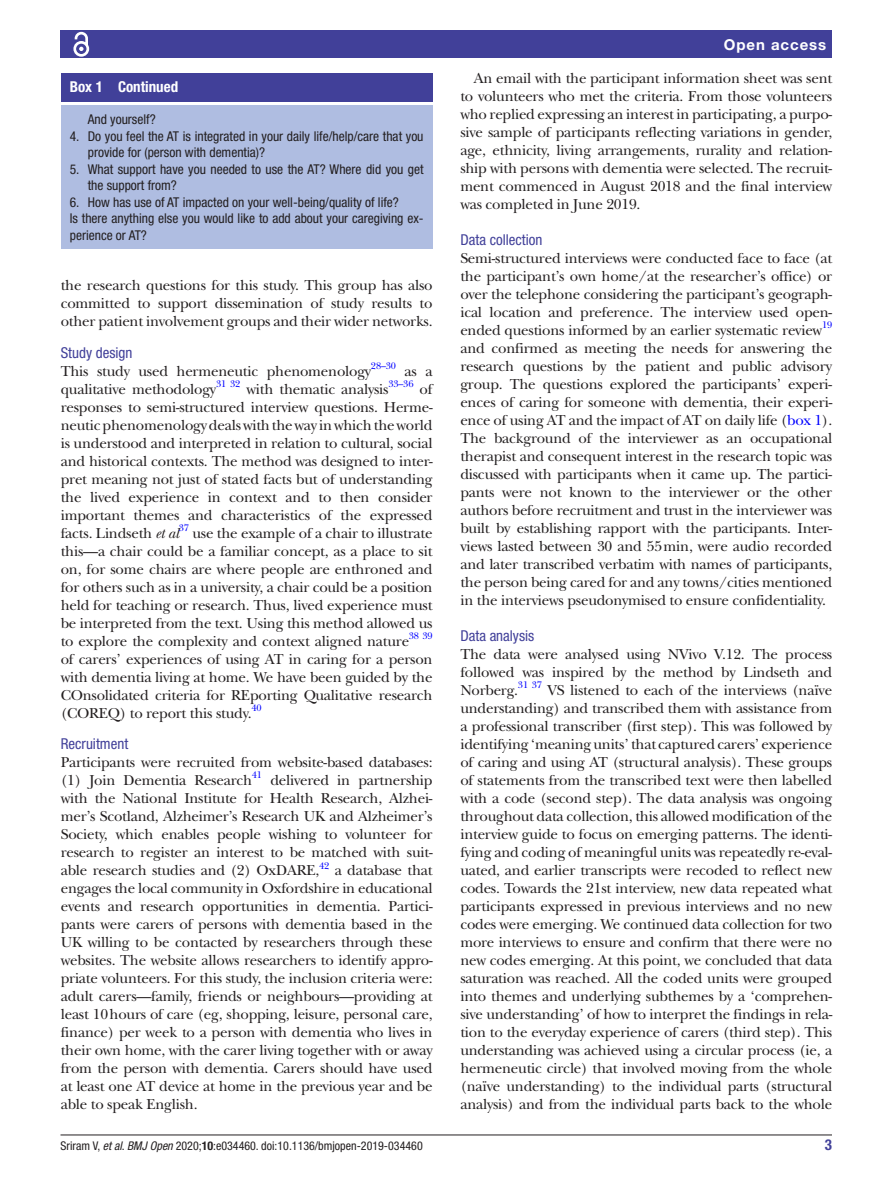
<style>
.page{position:relative;width:893px;height:1191px;background:#fff}
.page>*{position:absolute;margin:0;border:0;box-sizing:border-box;transform-origin:0 0}
.t1{font:15px/18px "New Baskerville";letter-spacing:-.015em;color:#231f20;text-align:justify}
.t2{font:condensed 15px "Helvetica Neue LT Std";color:#414099}
.t3{font:700 condensed 15px "Helvetica Neue LT Std";color:#fff}
.t4{font:700 15px "Helvetica Neue LT Std";letter-spacing:.065em;color:#fff}
.t5{font:700 condensed 15px "Helvetica Neue LT Std";color:#414099}
.t6{font:condensed 13.5px/16.5px "Helvetica Neue LT Std";color:#231f20}
.t7{font:condensed 12px "Helvetica Neue LT Std";color:#231f20}
.t8{font:9.9px "New Baskerville";letter-spacing:-.015em;color:#00f}
.s1{font-style:italic}
.s2{color:#00f}
.s3{font-weight:700}
</style>
<div class="page">
<hr style="left:61px;top:1134px;width:771px;height:1px;background:#231f20">
<div style="left:61px;top:31px;width:771px;height:27px;background:#414099"></div>
<svg style="left:73px;top:31px;width:17px;height:26px"></svg>
<div style="left:61px;top:73px;width:372px;height:28px;background:#414099"></div>
<div style="left:61px;top:106px;width:372px;height:143px;background:#afbde1"></div>
<p class="t3" style="left:70px;top:78px;width:110px">Box 1 Continued</p>
<p class="t6" style="left:88px;top:111px;width:69px">And yourself?</p>
<p class="t6" style="left:88px;top:128px;width:337px;text-indent:-18px">4. Do you feel the AT is integrated in your daily life/help/care that you provide for (person with dementia)?</p>
<p class="t6" style="left:88px;top:161px;width:337px;text-indent:-18px">5. What support have you needed to use the AT? Where did you get the support from?</p>
<p class="t6" style="left:70px;top:194px;width:355px">6. How has use of AT impacted on your well-being/quality of life?<br>Is there anything else you would like to add about your caregiving ex&shy;perience or AT?</p>
<p class="t1" style="left:61px;top:276px;width:373px">the research questions for this study. This group has also committed to support dissemination of study results to other patient involvement groups and their wider networks.</p>
<p class="t2" style="left:61px;top:343px;width:73px">Study design</p>
<p class="t1" style="left:61px;top:362px;width:312px">This study used hermeneutic phenomenology</p>
<p class="t8" style="left:371px;top:360px;width:27px">28–30</p>
<p class="t1" style="left:405px;top:362px;width:30px">as a</p>
<p class="t1" style="left:61px;top:380px;width:157px">qualitative methodology</p>
<p class="t8" style="left:216px;top:378px;width:26px">31 32</p>
<p class="t1" style="left:247px;top:380px;width:144px">with thematic analysis</p>
<p class="t8" style="left:388px;top:378px;width:27px">33–36</p>
<p class="t1" style="left:61px;top:380px;width:373px;text-indent:359px">of responses to semi-structured interview questions. Herme&shy;neutic phenomenology deals with the way in which the world is understood and interpreted in relation to cultural, social and historical contexts. The method was designed to inter&shy;pret meaning not just of stated facts but of understanding the lived experience in context and to then consider important themes and characteristics of the expressed facts. Lindseth <span class="s1">et al</span><sup>37</sup> use the example of a chair to illustrate this—a chair could be a familiar concept, as a place to sit on, for some chairs are where people are enthroned and for others such as in a university, a chair could be a position held for teaching or research. Thus, lived experience must be interpreted from the text. Using this method allowed us to explore the complexity and context aligned nature</p>
<p class="t8" style="left:409px;top:630px;width:25px">38 39</p>
<p class="t1" style="left:61px;top:650px;width:373px">of carers’ experiences of using AT in caring for a person with dementia living at home. We have been guided by the COnsolidated criteria for REporting Qualitative research (COREQ) to report this study.</p>
<p class="t8" style="left:251px;top:702px;width:12px">40</p>
<p class="t2" style="left:61px;top:735px;width:69px">Recruitment</p>
<p class="t1" style="left:61px;top:753px;width:373px">Participants were recruited from website-based databases: (1) Join Dementia Research</p>
<p class="t8" style="left:252px;top:769px;width:12px">41</p>
<p class="t1" style="left:61px;top:771px;width:373px;text-indent:210px">delivered in partnership with the National Institute for Health Research, Alzhei&shy;mer’s Scotland, Alzheimer’s Research UK and Alzheimer’s Society, which enables people wishing to volunteer for research to register an interest to be matched with suit&shy;able research studies and (2) OxDARE,</p>
<p class="t8" style="left:319px;top:859px;width:12px">42</p>
<p class="t1" style="left:61px;top:861px;width:373px;text-indent:274px">a database that engages the local community in Oxfordshire in educational events and research opportunities in dementia. Partici&shy;pants were carers of persons with dementia based in the UK willing to be contacted by researchers through these websites. The website allows researchers to identify appro&shy;priate volunteers. For this study, the inclusion criteria were: adult carers—family, friends or neighbours—providing at least 10hours of care (eg, shopping, leisure, personal care, finance) per week to a person with dementia who lives in their own home, with the carer living together with or away from the person with dementia. Carers should have used at least one AT device at home in the previous year and be able to speak English.</p>
<p class="t4" style="left:724px;top:35px;width:104px">Open access</p>
<p class="t1" style="left:460px;top:69px;width:373px;text-indent:14px">An email with the participant information sheet was sent to volunteers who met the criteria. From those volunteers who replied expressing an interest in participating, a purpo&shy;sive sample of participants reflecting variations in gender, age, ethnicity, living arrangements, rurality and relation&shy;ship with persons with dementia were selected. The recruit&shy;ment commenced in August 2018 and the final interview was completed in June 2019.</p>
<p class="t2" style="left:460px;top:231px;width:84px">Data collection</p>
<p class="t1" style="left:460px;top:249px;width:373px">Semi-structured interviews were conducted face to face (at the participant’s own home/at the researcher’s office) or over the telephone considering the participant’s geograph&shy;ical location and preference. The interview used open&shy;ended questions informed by an earlier systematic review</p>
<p class="t8" style="left:822px;top:319px;width:12px">19</p>
<p class="t1" style="left:460px;top:339px;width:373px">and confirmed as meeting the needs for answering the research questions by the patient and public advisory group. The questions explored the participants’ experi&shy;ences of caring for someone with dementia, their experi&shy;ence of using AT and the impact of AT on daily life (<span class="s2">box 1</span>).<br>The background of the interviewer as an occupational therapist and consequent interest in the research topic was discussed with participants when it came up. The partici&shy;pants were not known to the interviewer or the other authors before recruitment and trust in the interviewer was built by establishing rapport with the participants. Inter&shy;views lasted between 30 and 55min, were audio recorded and later transcribed verbatim with names of participants, the person being cared for and any towns/cities mentioned in the interviews pseudonymised to ensure confidentiality.</p>
<p class="t2" style="left:460px;top:627px;width:75px">Data analysis</p>
<p class="t1" style="left:460px;top:645px;width:373px">The data were analysed using NVivo V.12. The process followed was inspired by the method by Lindseth and Norberg.</p>
<p class="t8" style="left:518px;top:679px;width:26px">31 37</p>
<p class="t1" style="left:460px;top:681px;width:373px;text-indent:87px">VS listened to each of the interviews (naïve understanding) and transcribed them with assistance from a professional transcriber (first step). This was followed by identifying ‘meaning units’ that captured carers’ experience of caring and using AT (structural analysis). These groups of statements from the transcribed text were then labelled with a code (second step). The data analysis was ongoing throughout data collection, this allowed modification of the interview guide to focus on emerging patterns. The identi&shy;fying and coding of meaningful units was repeatedly re-eval&shy;uated, and earlier transcripts were recoded to reflect new codes. Towards the 21st interview, new data repeated what participants expressed in previous interviews and no new codes were emerging. We continued data collection for two more interviews to ensure and confirm that there were no new codes emerging. At this point, we concluded that data saturation was reached. All the coded units were grouped into themes and underlying subthemes by a ‘comprehen&shy;sive understanding’ of how to interpret the findings in rela&shy;tion to the everyday experience of carers (third step). This understanding was achieved using a circular process (ie, a hermeneutic circle) that involved moving from the whole (naïve understanding) to the individual parts (structural analysis) and from the individual parts back to the whole</p>
<p class="t7" style="left:61px;top:1138px;width:364px">Sriram V, <span class="s1">et al</span>. <span class="s1">BMJ Open</span> 2020;<span class="s3">10</span>:e034460. doi:10.1136/bmjopen-2019-034460</p>
<p class="t5" style="left:825px;top:1135px;width:9px">3</p>
</div>
